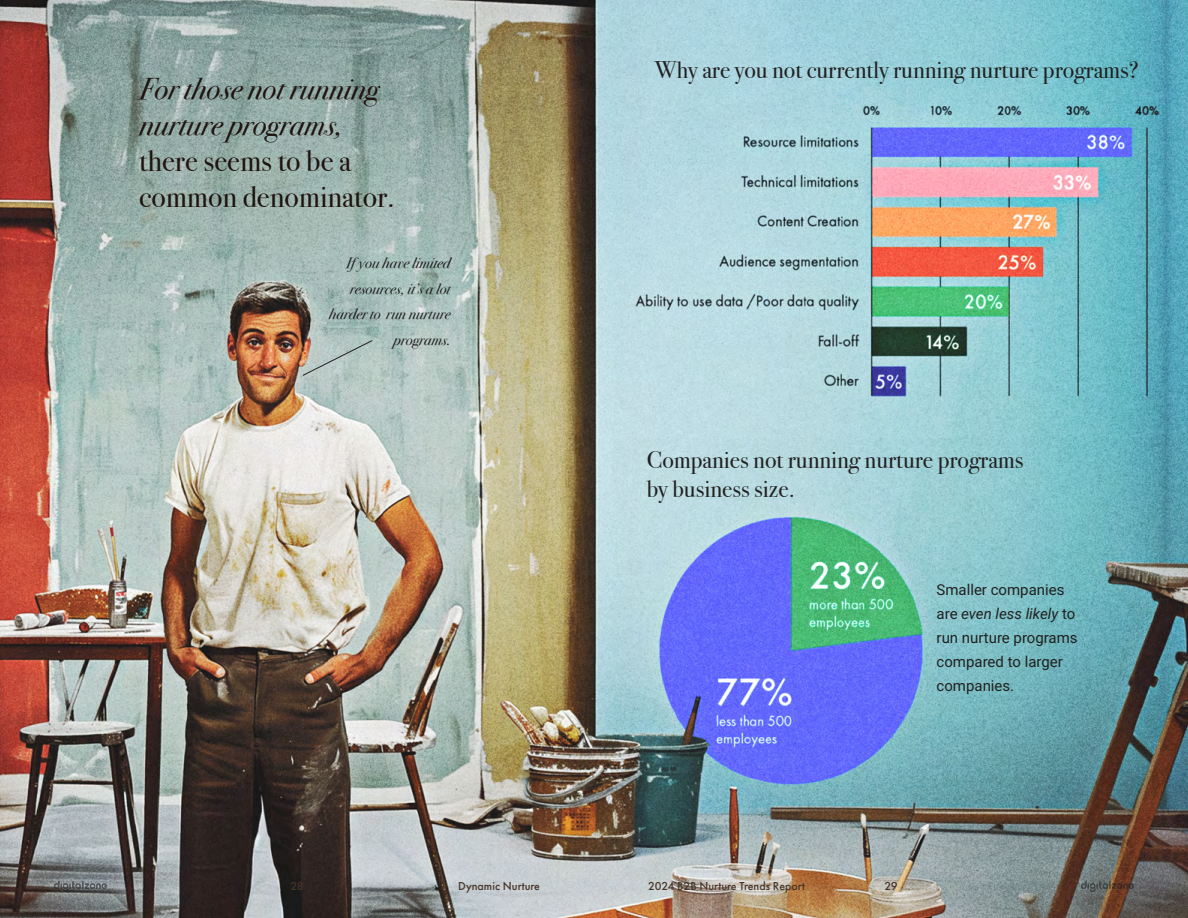
<style>
.page{position:relative;width:1188px;height:918px;background:#fff}
.page>*{position:absolute;margin:0;border:0;box-sizing:border-box;transform-origin:0 0}
.t1{font:italic 30px/36px "Bodoni Svty Two ITCTT";color:#1f1410}
.t2{font:30px/36px "Bodoni Svty Two ITCTT";color:#1f1410}
.t3{font:24px/28.8px "Bodoni Svty Two ITCTT";color:#212121}
.t4{font:15px/24px "Roboto";color:#212121}
.t5{font:italic 15px/25.5px "Bodoni Svty Two ITCTT";color:#212121;text-align:right}
.t6{font:500 12px "Futura PT";color:#473429}
.s1{font-style:italic}
</style>
<div class="page">
<img style="left:0;top:0;width:1188px;height:918px">
<svg style="left:302px;top:339px;width:71px;height:37px;background:#b3beb7"></svg>
<svg style="left:54px;top:880px;width:53px;height:12px"></svg>
<svg style="left:1081px;top:880px;width:53px;height:12px"></svg>
<p class="t1" style="left:139px;top:69px;width:241px">For those not running nurture programs,</p>
<p class="t2" style="left:139px;top:139px;width:257px">there seems to be a common denominator.</p>
<p class="t5" style="left:329px;top:250px;width:123px">If you have limited resources, it’s a lot harder to run nurture programs.</p>
<p class="t3" style="left:655px;top:53px;width:485px">Why are you not currently running nurture programs?</p>
<p class="t3" style="left:647px;top:443px;width:378px">Companies not running nurture programs by business size.</p>
<p class="t4" style="left:937px;top:577px;width:143px">Smaller companies are <span class="s1">even less likely</span> to run nurture programs compared to larger companies.</p>
<p class="t6" style="left:290px;top:878px;width:15px">28</p>
<p class="t6" style="left:458px;top:878px;width:83px">Dynamic Nurture</p>
<p class="t6" style="left:648px;top:878px;width:158px">2024 B2B Nurture Trends Report</p>
<p class="t6" style="left:884px;top:878px;width:15px">29</p>
</div>
